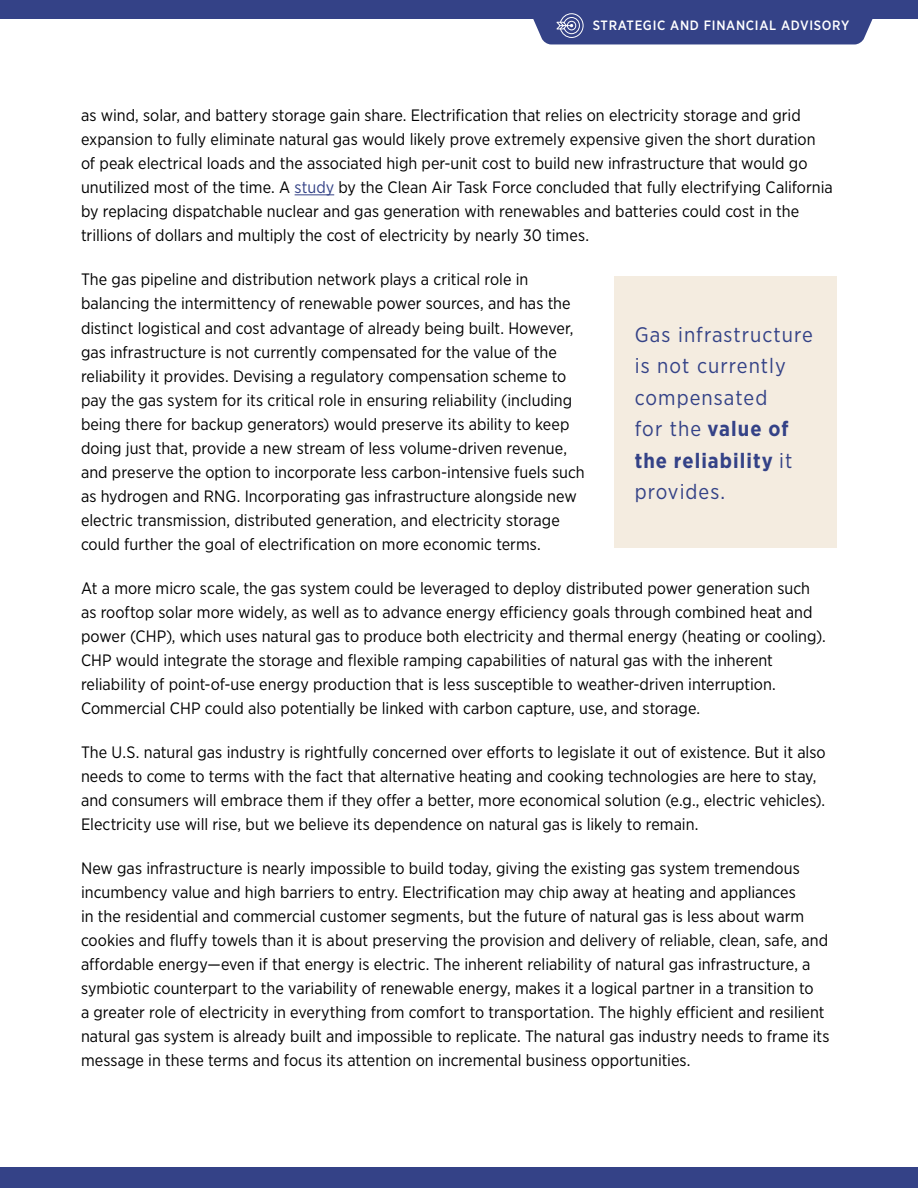
<style>
.page{position:relative;width:918px;height:1188px;background:#fff}
.page>*{position:absolute;margin:0;border:0;box-sizing:border-box;transform-origin:0 0}
.t1{font:21px/31.5px "Gotham Narrow";letter-spacing:.05em;color:#344287}
.t2{font:16.5px/24px "Gotham Narrow";color:#000}
.t3{font:500 13.5px "Gotham Narrow";letter-spacing:.05em;color:#fff}
.s1{color:#344287}
.s2{font-weight:700}
</style>
<div class="page">
<div style="left:0;top:1167px;width:918px;height:21px;background:#344287"></div>
<div style="left:0;top:0;width:918px;height:19px;background:#344287"></div>
<div style="left:533px;top:13px;width:340px;height:31px;background:#344287"></div>
<hr style="left:295px;top:194px;width:39px;height:1px;background:#344287">
<div style="left:615px;top:276px;width:222px;height:272px;background:#f4ece0"></div>
<p class="t3" style="left:593px;top:17px;width:258px">STRATEGIC AND FINANCIAL ADVISORY</p>
<p class="t2" style="left:81px;top:103px;width:753px">as wind, solar, and battery storage gain share. Electrification that relies on electricity storage and grid expansion to fully eliminate natural gas would likely prove extremely expensive given the short duration of peak electrical loads and the associated high per-unit cost to build new infrastructure that would go unutilized most of the time. A <span class="s1">study</span> by the Clean Air Task Force concluded that fully electrifying California by replacing dispatchable nuclear and gas generation with renewables and batteries could cost in the trillions of dollars and multiply the cost of electricity by nearly 30 times.</p>
<p class="t2" style="left:81px;top:267px;width:505px">The gas pipeline and distribution network plays a critical role in balancing the intermittency of renewable power sources, and has the distinct logistical and cost advantage of already being built. However, gas infrastructure is not currently compensated for the value of the reliability it provides. Devising a regulatory compensation scheme to pay the gas system for its critical role in ensuring reliability (including being there for backup generators) would preserve its ability to keep doing just that, provide a new stream of less volume-driven revenue, and preserve the option to incorporate less carbon-intensive fuels such as hydrogen and RNG. Incorporating gas infrastructure alongside new electric transmission, distributed generation, and electricity storage could further the goal of electrification on more economic terms.</p>
<p class="t2" style="left:81px;top:576px;width:746px">At a more micro scale, the gas system could be leveraged to deploy distributed power generation such as rooftop solar more widely, as well as to advance energy efficiency goals through combined heat and power (CHP), which uses natural gas to produce both electricity and thermal energy (heating or cooling).<br>CHP would integrate the storage and flexible ramping capabilities of natural gas with the inherent reliability of point-of-use energy production that is less susceptible to weather-driven interruption.<br>Commercial CHP could also potentially be linked with carbon capture, use, and storage.</p>
<p class="t2" style="left:81px;top:740px;width:746px">The U.S. natural gas industry is rightfully concerned over efforts to legislate it out of existence. But it also needs to come to terms with the fact that alternative heating and cooking technologies are here to stay, and consumers will embrace them if they offer a better, more economical solution (e.g., electric vehicles).<br>Electricity use will rise, but we believe its dependence on natural gas is likely to remain.</p>
<p class="t2" style="left:81px;top:856px;width:750px">New gas infrastructure is nearly impossible to build today, giving the existing gas system tremendous incumbency value and high barriers to entry. Electrification may chip away at heating and appliances<br>in the residential and commercial customer segments, but the future of natural gas is less about warm cookies and fluffy towels than it is about preserving the provision and delivery of reliable, clean, safe, and affordable energy—even if that energy is electric. The inherent reliability of natural gas infrastructure, a symbiotic counterpart to the variability of renewable energy, makes it a logical partner in a transition to<br>a greater role of electricity in everything from comfort to transportation. The highly efficient and resilient natural gas system is already built and impossible to replicate. The natural gas industry needs to frame its message in these terms and focus its attention on incremental business opportunities.</p>
<p class="t1" style="left:635px;top:318px;width:180px">Gas infrastructure is not currently compensated<br>for the <span class="s2">value of the reliability</span> it provides.</p>
</div>
